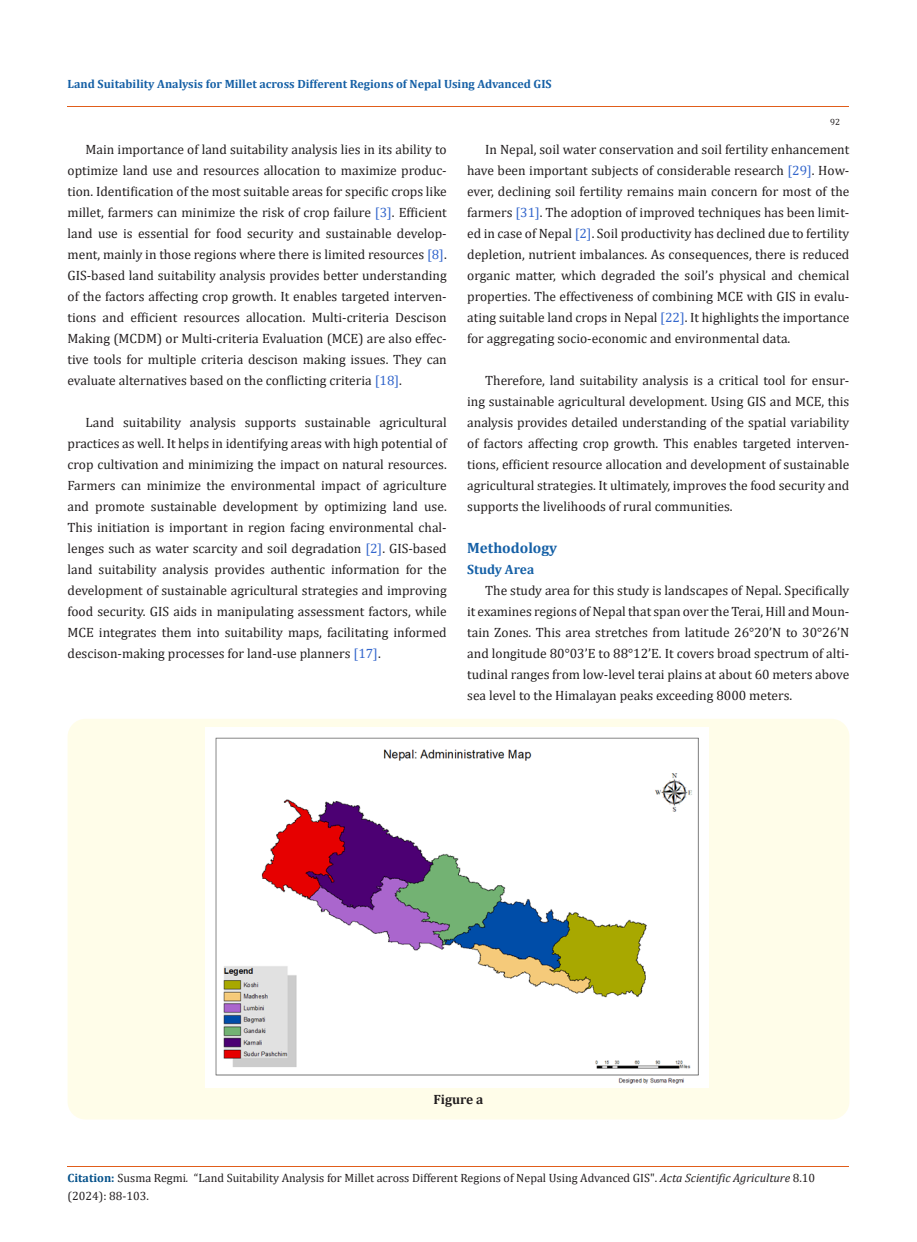
<style>
.page{position:relative;width:917px;height:1242px;background:#fff}
.page>*{position:absolute;margin:0;border:0;box-sizing:border-box;transform-origin:0 0}
.Heading_1{font:700 15px "Cambria";color:#1560a6}
.Normal__Web{font:13.5px/21px "Cambria";color:#231f20;text-align:justify}
.Heading_2{font:700 13.5px "Cambria";color:#1560a6}
.t1{font:700 13.5px "Cambria";color:#231f20}
.t2{font:12px/18px "Cambria";color:#231f20}
.t3{font:700 12px "Cambria";color:#1560a6}
.t4{font:9px "Cambria";color:#231f20}
.s1{color:#36c}
.s2{font-weight:700;color:#035089}
.s3{font-style:italic}
</style>
<div class="page">
<hr style="left:67px;top:107px;width:782px;height:1px;background:#e05d1a">
<div style="left:68px;top:719px;width:781px;height:401px;background:#fffde9;border-radius:18px"></div>
<img style="left:206px;top:728px;width:502px;height:359px">
<hr style="left:67px;top:1166px;width:782px;height:1px;background:#e05d1a">
<p class="t3" style="left:67px;top:76px;width:485px">Land Suitability Analysis for Millet across Different Regions of Nepal Using Advanced GIS</p>
<p class="t4" style="left:830px;top:117px;width:11px">92</p>
<p class="Normal__Web" style="left:67px;top:139px;width:381px;text-indent:18px">Main importance of land suitability analysis lies in its ability to optimize land use and resources allocation to maximize produc&shy;tion. Identification of the most suitable areas for specific crops like millet, farmers can minimize the risk of crop failure <span class="s1">[3]</span>. Efficient land use is essential for food security and sustainable develop&shy;ment, mainly in those regions where there is limited resources <span class="s1">[8]</span>.<br>GIS-based land suitability analysis provides better understanding of the factors affecting crop growth. It enables targeted interven&shy;tions and efficient resources allocation. Multi-criteria Descison Making (MCDM) or Multi-criteria Evaluation (MCE) are also effec&shy;tive tools for multiple criteria descison making issues. They can evaluate alternatives based on the conflicting criteria <span class="s1">[18]</span>.</p>
<p class="Normal__Web" style="left:67px;top:412px;width:381px;text-indent:18px">Land suitability analysis supports sustainable agricultural practices as well. It helps in identifying areas with high potential of crop cultivation and minimizing the impact on natural resources.<br>Farmers can minimize the environmental impact of agriculture and promote sustainable development by optimizing land use.<br>This initiation is important in region facing environmental chal&shy;lenges such as water scarcity and soil degradation <span class="s1">[2]</span>. GIS-based land suitability analysis provides authentic information for the development of sustainable agricultural strategies and improving food security. GIS aids in manipulating assessment factors, while MCE integrates them into suitability maps, facilitating informed descison-making processes for land-use planners <span class="s1">[17]</span>.</p>
<p class="Normal__Web" style="left:467px;top:139px;width:384px;text-indent:18px">In Nepal, soil water conservation and soil fertility enhancement have been important subjects of considerable research <span class="s1">[29]</span>. How&shy;ever, declining soil fertility remains main concern for most of the farmers <span class="s1">[31]</span>. The adoption of improved techniques has been limit&shy;ed in case of Nepal <span class="s1">[2]</span>. Soil productivity has declined due to fertility depletion, nutrient imbalances. As consequences, there is reduced organic matter, which degraded the soil’s physical and chemical properties. The effectiveness of combining MCE with GIS in evalu&shy;ating suitable land crops in Nepal <span class="s1">[22]</span>. It highlights the importance for aggregating socio-economic and environmental data.</p>
<p class="Normal__Web" style="left:467px;top:370px;width:384px;text-indent:18px">Therefore, land suitability analysis is a critical tool for ensur&shy;ing sustainable agricultural development. Using GIS and MCE, this analysis provides detailed understanding of the spatial variability of factors affecting crop growth. This enables targeted interven&shy;tions, efficient resource allocation and development of sustainable agricultural strategies. It ultimately, improves the food security and supports the livelihoods of rural communities.</p>
<p class="Heading_1" style="left:467px;top:537px;width:92px">Methodology</p>
<p class="Heading_2" style="left:467px;top:560px;width:68px">Study Area</p>
<p class="Normal__Web" style="left:467px;top:580px;width:384px;text-indent:18px">The study area for this study is landscapes of Nepal. Specifically it examines regions of Nepal that span over the Terai, Hill and Moun&shy;tain Zones. This area stretches from latitude 26°20’N to 30°26’N and longitude 80°03’E to 88°12’E. It covers broad spectrum of alti&shy;tudinal ranges from low-level terai plains at about 60 meters above sea level to the Himalayan peaks exceeding 8000 meters.</p>
<p class="t1" style="left:433px;top:1090px;width:52px">Figure a</p>
<p class="t2" style="left:68px;top:1169px;width:749px"><span class="s2">Citation:</span> Susma Regmi<span class="s3">.</span> “Land Suitability Analysis for Millet across Different Regions of Nepal Using Advanced GIS". <span class="s3">Acta Scientific Agriculture</span> 8.10 (2024): 88-103.</p>
</div>
